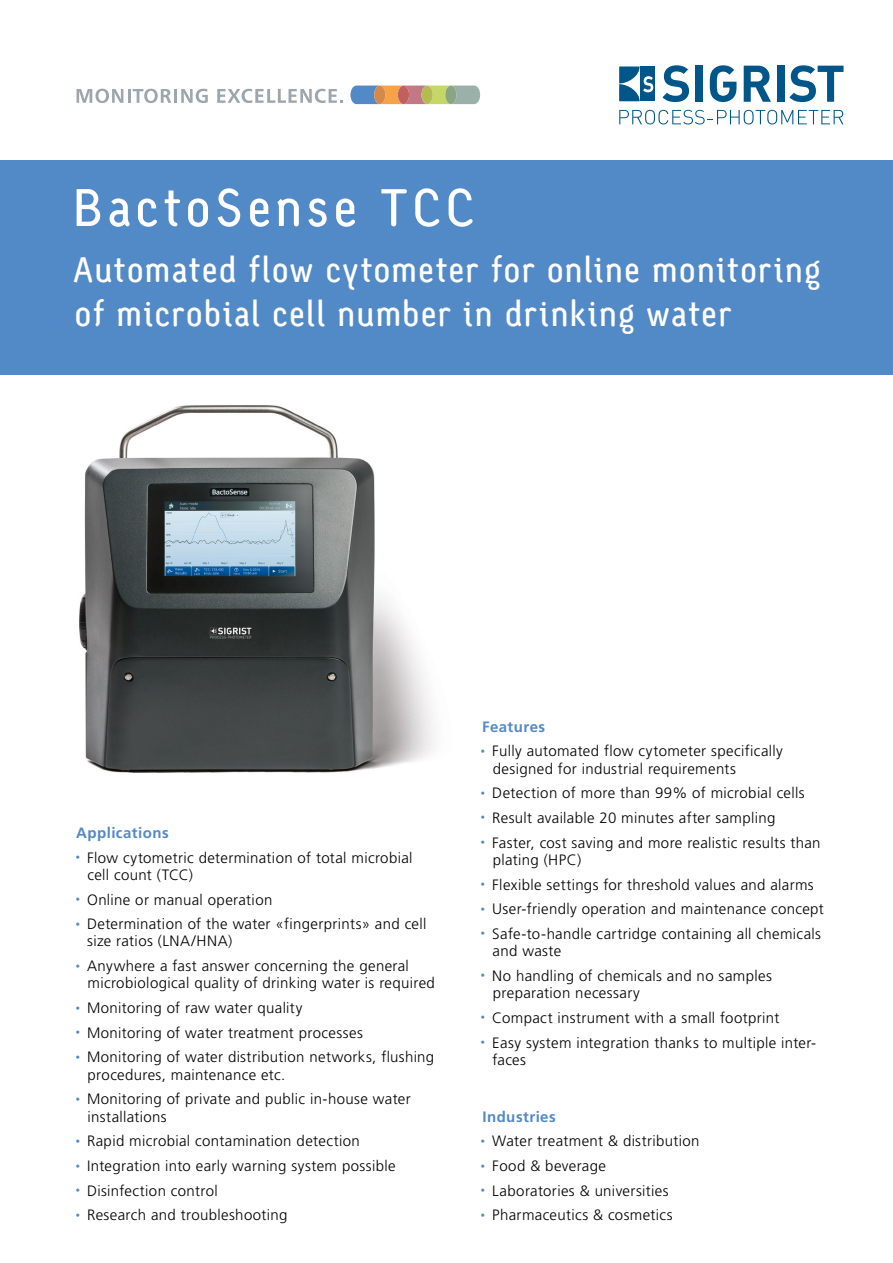
<style>
.page{position:relative;width:893px;height:1263px;background:#fff}
.page>*{position:absolute;margin:0;border:0;box-sizing:border-box;transform-origin:0 0}
.Titel{font:54px "Sgiv 1 Medium CAP Snum";letter-spacing:.1em;color:#fff}
.Untertitel{font:36px/43.2px "Sgiv 1 Medium CAP Snum";letter-spacing:.045em;color:#fff}
.Grundtext{font:300 15px/17.2px "Frutiger LT Std";letter-spacing:.025em;color:#000}
.Untertitel-2{font:700 15px "Frutiger LT Std";letter-spacing:.03em;color:#5289c7}
.s1{color:#5289c7}
</style>
<div class="page">
<div style="left:0;top:160px;width:893px;height:214px;background:#5289c7"></div>
<img style="left:79px;top:405px;width:355px;height:368px">
<svg style="left:662px;top:65px;width:27px;height:37px"></svg>
<div style="left:696px;top:66px;width:7px;height:36px;background:#005589"></div>
<svg style="left:710px;top:65px;width:26px;height:37px"></svg>
<svg style="left:744px;top:66px;width:27px;height:36px"></svg>
<div style="left:777px;top:66px;width:7px;height:36px;background:#005589"></div>
<svg style="left:789px;top:65px;width:54px;height:37px"></svg>
<svg style="left:619px;top:110px;width:224px;height:14px"></svg>
<div style="left:640px;top:67px;width:15px;height:34px;background:#005589"></div>
<svg style="left:619px;top:67px;width:34px;height:34px"></svg>
<svg style="left:77px;top:89px;width:94px;height:14px"></svg>
<hr style="left:174px;top:89px;width:3px;height:14px;background:#9ba6ae">
<svg style="left:181px;top:89px;width:27px;height:14px"></svg>
<svg style="left:217px;top:89px;width:125px;height:14px"></svg>
<svg style="left:350px;top:86px;width:130px;height:18px;background:#ad9f86"></svg>
<div style="left:445px;top:86px;width:11px;height:18px;background:#89a584;border-radius:50%"></div>
<p class="Titel" style="left:73px;top:179px;width:402px">BactoSense TCC</p>
<p class="Untertitel" style="left:74px;top:249px;width:748px">Automated flow cytometer for online monitoring of microbial cell number in drinking water</p>
<p class="Untertitel-2" style="left:76px;top:824px;width:94px">Applications</p>
<p class="Grundtext" style="left:88px;top:849px;width:326px;text-indent:-12px"><span class="s1">•</span> Flow cytometric determination of total microbial cell count (TCC)</p>
<p class="Grundtext" style="left:75px;top:891px;width:199px"><span class="s1">•</span> Online or manual operation</p>
<p class="Grundtext" style="left:87px;top:916px;width:341px;text-indent:-12px"><span class="s1">•</span> Determination of the water «fingerprints» and cell size ratios (LNA/HNA)</p>
<p class="Grundtext" style="left:88px;top:957px;width:349px;text-indent:-12px"><span class="s1">•</span> Anywhere a fast answer concerning the general microbiological quality of drinking water is required</p>
<p class="Grundtext" style="left:75px;top:999px;width:229px"><span class="s1">•</span> Monitoring of raw water quality</p>
<p class="Grundtext" style="left:75px;top:1024px;width:289px"><span class="s1">•</span> Monitoring of water treatment processes</p>
<p class="Grundtext" style="left:88px;top:1049px;width:348px;text-indent:-12px"><span class="s1">•</span> Monitoring of water distribution networks, flushing procedures, maintenance etc.</p>
<p class="Grundtext" style="left:88px;top:1091px;width:325px;text-indent:-12px"><span class="s1">•</span> Monitoring of private and public in-house water installations</p>
<p class="Grundtext" style="left:75px;top:1133px;width:286px"><span class="s1">•</span> Rapid microbial contamination detection</p>
<p class="Grundtext" style="left:75px;top:1157px;width:322px"><span class="s1">•</span> Integration into early warning system possible</p>
<p class="Grundtext" style="left:75px;top:1182px;width:144px"><span class="s1">•</span> Disinfection control</p>
<p class="Grundtext" style="left:75px;top:1207px;width:214px"><span class="s1">•</span> Research and troubleshooting</p>
<p class="Untertitel-2" style="left:482px;top:717px;width:65px">Features</p>
<p class="Grundtext" style="left:493px;top:743px;width:291px;text-indent:-12px"><span class="s1">•</span> Fully automated flow cytometer specifically designed for industrial requirements</p>
<p class="Grundtext" style="left:481px;top:785px;width:325px"><span class="s1">•</span> Detection of more than 99% of microbial cells</p>
<p class="Grundtext" style="left:481px;top:809px;width:296px"><span class="s1">•</span> Result available 20 minutes after sampling</p>
<p class="Grundtext" style="left:493px;top:834px;width:329px;text-indent:-12px"><span class="s1">•</span> Faster, cost saving and more realistic results than plating (HPC)</p>
<p class="Grundtext" style="left:481px;top:876px;width:335px"><span class="s1">•</span> Flexible settings for threshold values and alarms</p>
<p class="Grundtext" style="left:481px;top:901px;width:345px"><span class="s1">•</span> User-friendly operation and maintenance concept</p>
<p class="Grundtext" style="left:493px;top:925px;width:330px;text-indent:-12px"><span class="s1">•</span> Safe-to-handle cartridge containing all chemicals and waste</p>
<p class="Grundtext" style="left:493px;top:967px;width:281px;text-indent:-12px"><span class="s1">•</span> No handling of chemicals and no samples preparation necessary</p>
<p class="Grundtext" style="left:481px;top:1009px;width:300px"><span class="s1">•</span> Compact instrument with a small footprint</p>
<p class="Grundtext" style="left:492px;top:1034px;width:325px;text-indent:-12px"><span class="s1">•</span> Easy system integration thanks to multiple inter&shy;faces</p>
<p class="Untertitel-2" style="left:482px;top:1108px;width:75px">Industries</p>
<p class="Grundtext" style="left:481px;top:1133px;width:220px"><span class="s1">•</span> Water treatment &amp; distribution</p>
<p class="Grundtext" style="left:481px;top:1157px;width:127px"><span class="s1">•</span> Food &amp; beverage</p>
<p class="Grundtext" style="left:481px;top:1182px;width:190px"><span class="s1">•</span> Laboratories &amp; universities</p>
<p class="Grundtext" style="left:481px;top:1207px;width:194px"><span class="s1">•</span> Pharmaceutics &amp; cosmetics</p>
</div>
